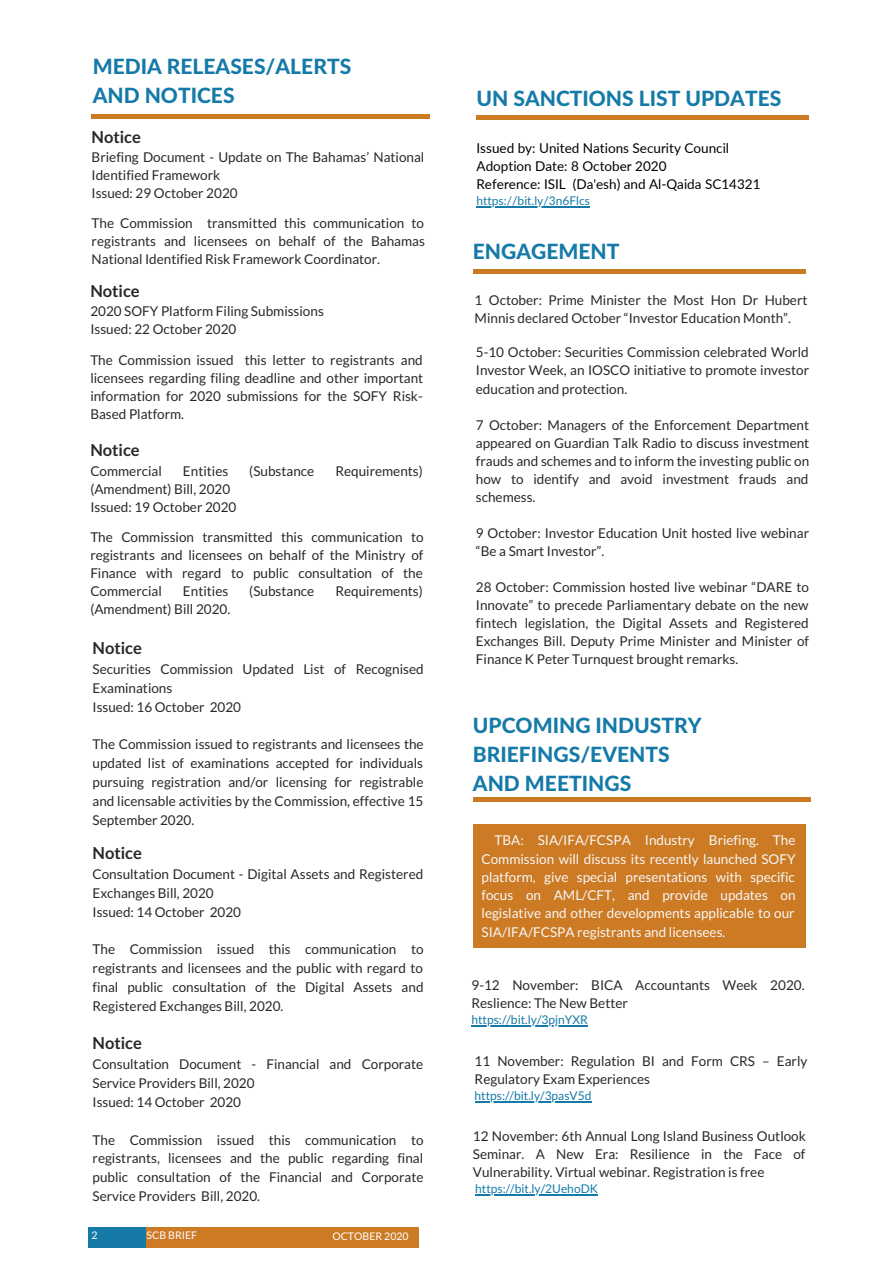
<style>
.page{position:relative;width:894px;height:1264px;background:#fff}
.page>*{position:absolute;margin:0;border:0;box-sizing:border-box;transform-origin:0 0}
.t1{font:800 21px/29.1px "Lato Latin";color:#157aa8}
.t2{font:700 16.5px "Lato";color:#282828}
.t3{font:13.5px/18px "Lato";color:#282828}
.t4{font:13.5px/18.3px "Lato";color:#f7f7f7;text-align:justify}
.t5{font:13.5px/18px "Lato";color:#000}
.t6{font:12px "Lato";color:#157aa8}
.t7{font:10.5px "Lato";color:#fff}
</style>
<div class="page">
<div style="left:88px;top:1226px;width:93px;height:22px;background:#157aa8"></div>
<div style="left:146px;top:1226px;width:272px;height:22px;background:#cc7a24"></div>
<div style="left:92px;top:114px;width:338px;height:5px;background:#cc7a24"></div>
<div style="left:476px;top:115px;width:332px;height:5px;background:#cc7a24"></div>
<hr style="left:476px;top:206px;width:114px;height:1px;background:#157aa8">
<div style="left:473px;top:797px;width:337px;height:5px;background:#cc7a24"></div>
<div style="left:473px;top:823px;width:332px;height:124px;background:#cc7a24"></div>
<hr style="left:474px;top:1101px;width:117px;height:1px;background:#157aa8">
<hr style="left:475px;top:1193px;width:122px;height:1px;background:#157aa8">
<hr style="left:473px;top:269px;width:332px;height:4px;background:#cc7a24">
<hr style="left:471px;top:1025px;width:116px;height:1px;background:#157aa8">
<h1 class="t1" style="left:93px;top:53px;width:260px">MEDIA RELEASES/ALERTS<br>AND NOTICES</h1>
<p class="t2" style="left:92px;top:126px;width:51px">Notice</p>
<p class="t3" style="left:92px;top:148px;width:334px">Briefing Document - Update on The Bahamas’ National<br>Identified Framework<br>Issued: 29 October 2020</p>
<p class="t3" style="left:92px;top:214px;width:335px;text-align:justify">The Commission transmitted this communication to registrants and licensees on behalf of the Bahamas National Identified Risk Framework Coordinator.</p>
<p class="t2" style="left:90px;top:281px;width:51px">Notice</p>
<p class="t3" style="left:90px;top:302px;width:235px">2020 SOFY Platform Filing Submissions<br>Issued: 22 October 2020</p>
<p class="t3" style="left:90px;top:351px;width:334px;text-align:justify">The Commission issued this letter to registrants and licensees regarding filing deadline and other important information for 2020 submissions for the SOFY Risk-Based Platform.</p>
<p class="t2" style="left:90px;top:440px;width:51px">Notice</p>
<p class="t3" style="left:90px;top:461px;width:73px">Commercial</p>
<p class="t3" style="left:183px;top:461px;width:47px">Entities</p>
<p class="t3" style="left:249px;top:461px;width:66px">(Substance</p>
<p class="t3" style="left:335px;top:461px;width:89px">Requirements)</p>
<p class="t3" style="left:90px;top:479px;width:147px">(Amendment) Bill, 2020<br>Issued: 19 October 2020</p>
<p class="t3" style="left:90px;top:528px;width:335px;text-align:justify">The Commission transmitted this communication to registrants and licensees on behalf of the Ministry of Finance with regard to public consultation of the Commercial</p>
<p class="t3" style="left:183px;top:582px;width:47px">Entities</p>
<p class="t3" style="left:249px;top:582px;width:66px">(Substance</p>
<p class="t3" style="left:335px;top:582px;width:89px">Requirements)</p>
<p class="t3" style="left:90px;top:600px;width:141px">(Amendment) Bill 2020.</p>
<p class="t2" style="left:92px;top:637px;width:51px">Notice</p>
<p class="t3" style="left:92px;top:659px;width:332px;line-height:18.9px">Securities Commission Updated List of Recognised<br>Examinations<br>Issued: 16 October 2020</p>
<p class="t3" style="left:92px;top:734px;width:332px;line-height:18.9px;text-align:justify">The Commission issued to registrants and licensees the updated list of examinations accepted for individuals pursuing registration and/or licensing for registrable and licensable activities by the Commission, effective 15<br>September 2020.</p>
<p class="t2" style="left:92px;top:842px;width:51px">Notice</p>
<p class="t3" style="left:92px;top:864px;width:332px;line-height:18.9px">Consultation Document - Digital Assets and Registered<br>Exchanges Bill, 2020<br>Issued: 14 October 2020</p>
<p class="t3" style="left:92px;top:939px;width:332px;line-height:18.9px;text-align:justify">The Commission issued this communication to registrants and licensees and the public with regard to final public consultation of the Digital Assets and Registered Exchanges Bill, 2020.</p>
<p class="t2" style="left:92px;top:1032px;width:51px">Notice</p>
<p class="t3" style="left:92px;top:1054px;width:332px;line-height:18.9px">Consultation Document - Financial and Corporate<br>Service Providers Bill, 2020<br>Issued: 14 October 2020</p>
<p class="t3" style="left:92px;top:1129px;width:332px;line-height:18.9px;text-align:justify">The Commission issued this communication to registrants, licensees and the public regarding final public consultation of the Financial and Corporate Service Providers Bill, 2020.</p>
<p class="t7" style="left:91px;top:1228px;width:8px">2</p>
<p class="t7" style="left:147px;top:1228px;width:52px">SCB BRIEF</p>
<p class="t7" style="left:332px;top:1229px;width:78px">OCTOBER 2020</p>
<h1 class="t1" style="left:476px;top:85px;width:306px">UN SANCTIONS LIST UPDATES</h1>
<p class="t5" style="left:476px;top:139px;width:285px">Issued by: United Nations Security Council<br>Adoption Date: 8 October 2020<br>Reference: ISIL (Da'esh) and Al-Qaida SC14321</p>
<p class="t6" style="left:476px;top:193px;width:115px">https://bit.ly/3n6Flcs</p>
<h1 class="t1" style="left:473px;top:238px;width:148px">ENGAGEMENT</h1>
<p class="t3" style="left:474px;top:291px;width:334px">1 October: Prime Minister the Most Hon Dr Hubert<br>Minnis declared October “Investor Education Month”.</p>
<p class="t3" style="left:476px;top:343px;width:334px;text-align:justify">5-10 October: Securities Commission celebrated World Investor Week, an IOSCO initiative to promote investor education and protection.</p>
<p class="t3" style="left:476px;top:415px;width:335px;text-align:justify">7 October: Managers of the Enforcement Department appeared on Guardian Talk Radio to discuss investment frauds and schemes and to inform the investing public on how to identify and avoid investment frauds and schemess.</p>
<p class="t3" style="left:476px;top:523px;width:334px">9 October: Investor Education Unit hosted live webinar “Be a Smart Investor”.</p>
<p class="t3" style="left:476px;top:577px;width:335px;text-align:justify">28 October: Commission hosted live webinar “DARE to Innovate” to precede Parliamentary debate on the new fintech legislation, the Digital Assets and Registered Exchanges Bill. Deputy Prime Minister and Minister of Finance K Peter Turnquest brought remarks.</p>
<h1 class="t1" style="left:473px;top:711px;width:230px">UPCOMING INDUSTRY<br>BRIEFINGS/EVENTS<br>AND MEETINGS</h1>
<p class="t4" style="left:481px;top:831px;width:315px;text-indent:13px">TBA: SIA/IFA/FCSPA Industry Briefing. The Commission will discuss its recently launched SOFY platform, give special presentations with specific focus on AML/CFT, and provide updates on legislative and other developments applicable to our SIA/IFA/FCSPA registrants and licensees.</p>
<p class="t3" style="left:471px;top:975px;width:334px">9-12 November: BICA Accountants Week 2020.<br>Reslience: The New Better</p>
<p class="t6" style="left:471px;top:1012px;width:118px">https://bit.ly/3pjnYXR</p>
<p class="t3" style="left:474px;top:1051px;width:334px">11 November: Regulation BI and Form CRS – Early<br>Regulatory Exam Experiences</p>
<p class="t6" style="left:474px;top:1088px;width:118px">https://bit.ly/3pasV5d</p>
<p class="t3" style="left:473px;top:1126px;width:334px;text-align:justify">12 November: 6th Annual Long Island Business Outlook Seminar. A New Era: Resilience in the Face of Vulnerability. Virtual webinar. Registration is free</p>
<p class="t6" style="left:475px;top:1181px;width:124px">https://bit.ly/2UehoDK</p>
</div>
